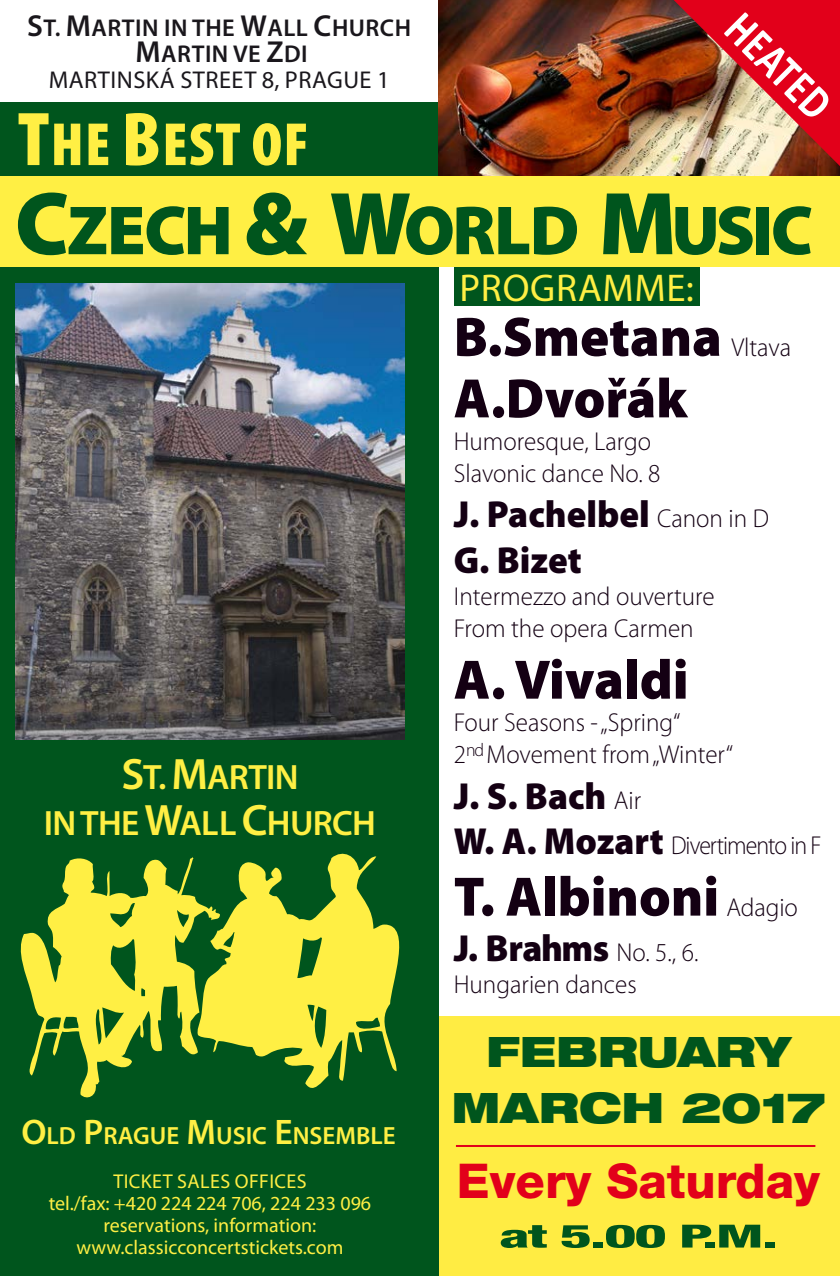
<style>
.page{position:relative;width:840px;height:1276px;background:#fff}
.page>*{position:absolute;margin:0;border:0;box-sizing:border-box;transform-origin:0 0}
.t1{font:900 70px "Myriad Pro";letter-spacing:-.04em;color:#00551d}
.t2{font:900 condensed 61.4px "Myriad Pro";letter-spacing:.02em;color:#ffef44}
.t3{font:900 56px/61.6px "Myriad Pro";color:#140013}
.t4{font:800 48px "Helvetica Neue LT Pro";color:#e2001a}
.t5{font:700 48px "Calibri";color:#fff;scale:.8 1}
.t6{font:900 expanded 42px/56px "Helvetica Neue CE";letter-spacing:-.005em;color:#00551d;text-align:center}
.t7{font:38.8px "Myriad Pro";letter-spacing:.02em;color:#ffef44}
.t8{font:900 37.8px/45.6px "Myriad Pro";color:#140013}
.t9{font:600 35.4px/46px "Myriad Pro";letter-spacing:-.02em;color:#ffef44;text-align:center}
.t10{font:800 condensed 32px "Helvetica Neue CE";color:#00551d;scale:1.93 1}
.t11{font:300 26px/32.2px "Myriad Pro";color:#140013}
.t12{font:300 26px "Myriad Pro";letter-spacing:-.04em;color:#140013;scale:.92 1}
.t13{font:600 25px "Myriad Pro";color:#ffef44}
.t14{font:600 24.4px/26px "Myriad Pro";letter-spacing:.02em;color:#1a171c;text-align:center}
.t15{font:20px/22px "Myriad Pro";color:#ffef44;text-align:center}
.s1{font-size:30.4px}
.s2{font-weight:400}
.s3{font-size:76.8px}
.s4{font-size:90px}
.s5{font-size:44.2px}
.s6{font-size:35.6px}
.s7{font-weight:300;font-size:26px}
.s8{font-weight:900;font-size:37.8px}
</style>
<div class="page">
<div style="left:429px;top:1016px;width:410px;height:260px;background:#ffec43"></div>
<div style="left:0;top:267px;width:438px;height:1009px;background:#00551d"></div>
<div style="left:453px;top:266px;width:246px;height:40px;background:#00551d"></div>
<div style="left:0;top:102px;width:628px;height:74px;background:#00551d"></div>
<div style="left:0;top:176px;width:839px;height:90px;background:#ffef44"></div>
<img style="left:16px;top:284px;width:388px;height:455px">
<svg style="left:21px;top:857px;width:175px;height:240px;fill:#ffef44"></svg>
<svg style="left:196px;top:854px;width:203px;height:234px;fill:#ffef44"></svg>
<img style="left:438px;top:0;width:401px;height:176px">
<img style="left:673px;top:0;width:166px;height:166px">
<hr style="left:455px;top:1145px;width:359px;height:2px;background:#e2001a">
<p class="t14" style="left:27px;top:14px;width:385px"><span class="s1">S</span>T. <span class="s1">M</span>ARTIN IN THE <span class="s1">W</span>ALL <span class="s1">C</span>HURCH<br><span class="s1">M</span>ARTIN VE <span class="s1">Z</span>DI<br><span class="s2">MARTINSKÁ STREET 8, PRAGUE 1</span></p>
<h2 class="t2" style="left:18px;top:105px;width:292px"><span class="s3">T</span>HE <span class="s3">B</span>EST OF</h2>
<h3 class="t5" style="left:754px;top:-1px;width:162px;rotate:45deg">HEATED</h3>
<h1 class="t1" style="left:15px;top:184px;width:799px"><span class="s4">C</span>ZECH <span class="s4">&amp; W</span>ORLD <span class="s4">M</span>USIC</h1>
<h3 class="t9" style="left:44px;top:753px;width:333px"><span class="s5">S</span>T. <span class="s5">M</span>ARTIN<br>IN THE <span class="s5">W</span>ALL <span class="s5">C</span>HURCH</h3>
<p class="t13" style="left:22px;top:1119px;width:375px"><span class="s6">O</span>LD <span class="s6">P</span>RAGUE <span class="s6">M</span>USIC <span class="s6">E</span>NSEMBLE</p>
<p class="t15" style="left:49px;top:1170px;width:324px">TICKET SALES OFFICES<br>tel./fax: +420 224 224 706, 224 233 096 reservations, information: www.classicconcertstickets.com</p>
<h3 class="t7" style="left:459px;top:264px;width:236px">PROGRAMME:</h3>
<h3 class="t3" style="left:453px;top:304px;width:339px">B.Smetana <span class="s7">Vltava<br></span>A.Dvořák</h3>
<p class="t11" style="left:453px;top:425px;width:208px">Humoresque, Largo<br>Slavonic dance No. 8</p>
<h3 class="t8" style="left:453px;top:490px;width:316px">J. Pachelbel <span class="s7">Canon in D<br></span>G. Bizet</h3>
<p class="t11" style="left:453px;top:580px;width:262px">Intermezzo and ouverture<br>From the opera Carmen</p>
<h3 class="t3" style="left:453px;top:647px;width:236px">A. Vivaldi</h3>
<p class="t11" style="left:453px;top:706px;width:280px">Four Seasons - „Spring“<br>2<sup>nd</sup> Movement from „Winter“</p>
<h3 class="t8" style="left:453px;top:771px;width:189px">J. S. Bach <span class="s7">Air</span></h3>
<p class="t12" style="left:453px;top:831px;width:401px"><span class="s8">W. A. Mozart</span> Divertimento in F</p>
<h3 class="t3" style="left:453px;top:863px;width:345px">T. Albinoni <span class="s7">Adagio</span></h3>
<h3 class="t8" style="left:453px;top:924px;width:246px">J. Brahms <span class="s7">No. 5., 6.</span></h3>
<p class="t11" style="left:453px;top:969px;width:184px">Hungarien dances</p>
<h3 class="t6" style="left:451px;top:1023px;width:375px">FEBRUARY<br>MARCH 2017</h3>
<h3 class="t4" style="left:456px;top:1152px;width:364px">Every Saturday</h3>
<p class="t10" style="left:499px;top:1218px;width:146px">at 5.00 P.M.</p>
</div>
